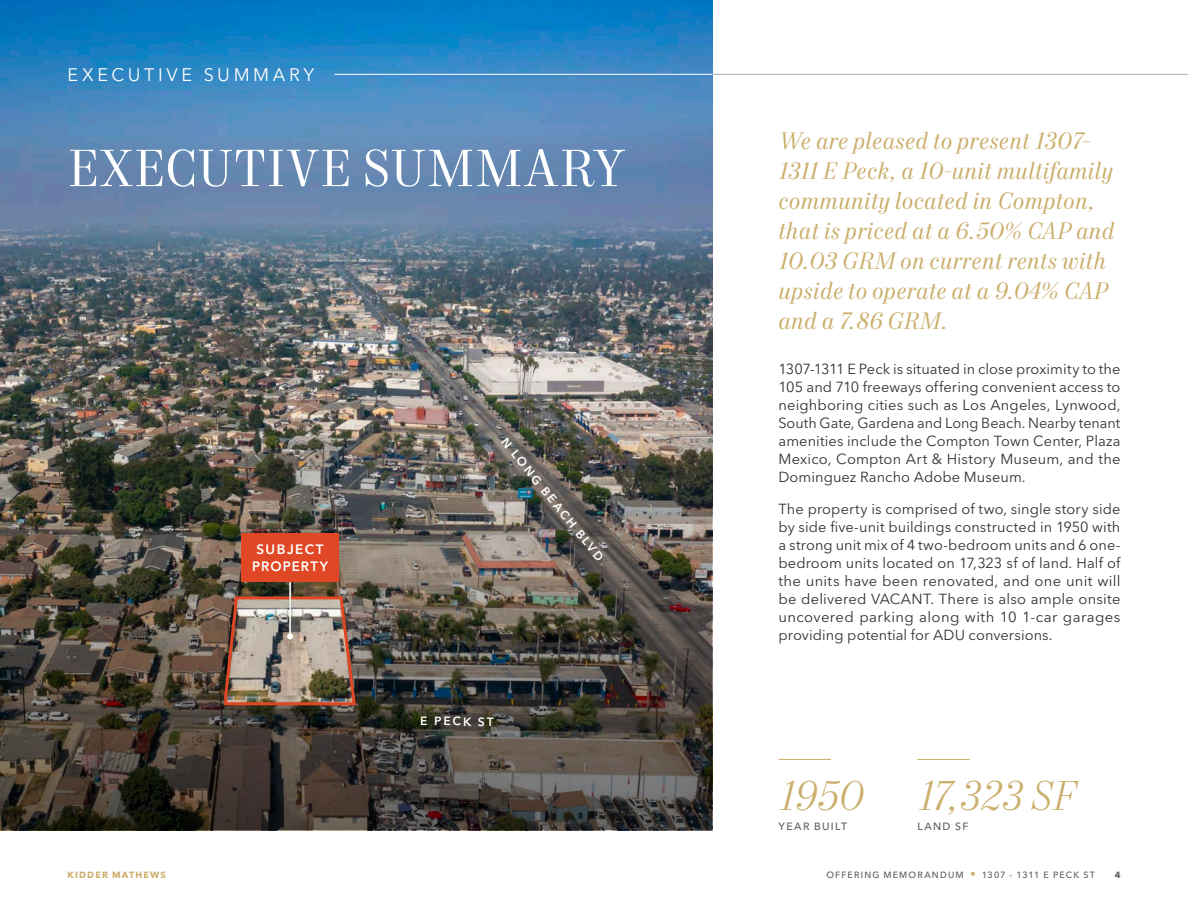
<style>
.page{position:relative;width:1188px;height:918px;background:#fff}
.page>*{position:absolute;margin:0;border:0;box-sizing:border-box;transform-origin:0 0}
.Headline_-_Level_1_-_White_2023{font:52.5px "Mort Modern 08";letter-spacing:.015em;color:#fff}
.Stat_Italic_-_Gold_2023{font:italic 300 42px "Mort Modern 07";color:#cbae6b}
.Callout_Text_-_Italics_-_Gold_2023{font:italic 24px/30px "Mort Modern 08";letter-spacing:.01em;color:#cbae6b}
.Section_Divider_-_Property_Name_-_White_{font:18px "Avenir Next LT Pro";letter-spacing:.2em;color:#fff}
.Body_Copy_-_Charcoal_2023{font:14.55px/18px "Avenir Next LT Pro";letter-spacing:.01em;color:#313234;text-align:justify}
.Subject_Property_Label_-_White_2023{font:600 13.5px/16.5px "Avenir Next LT Pro";letter-spacing:.095em;color:#fff;text-align:center}
.Street_Names_-_White_2023{font:600 12px "Avenir Next LT Pro";color:#fff}
.Stat_Label_-_Ash_2023{font:500 10.5px "Avenir Next LT Pro";letter-spacing:.125em;color:#5e5d5d}
.t1{font:500 9px "Avenir Next LT Pro";letter-spacing:.125em;color:#5e5d5d}
.t2{font:700 9px "Avenir Next LT Pro";letter-spacing:.13em;color:#cbae6b}
.t3{font:700 9px "Avenir Next LT Pro";color:#5e5d5d}
.s1{color:#cbae6b}
</style>
<div class="page">
<img style="left:0;top:0;width:713px;height:830px">
<img style="left:0;top:395px;width:712px;height:435px">
<hr style="left:778px;top:759px;width:53px;height:1px;background:#cbae6b">
<hr style="left:917px;top:759px;width:53px;height:1px;background:#cbae6b">
<hr style="left:289px;top:558px;width:2px;height:78px;background:#fff">
<img style="left:223px;top:595px;width:135px;height:112px">
<div style="left:241px;top:533px;width:98px;height:49px;background:#e04825"></div>
<hr style="left:712px;top:74px;width:476px;height:1px;background:#afabac">
<hr style="left:334px;top:74px;width:378px;height:1px;background:#fff">
<p class="Section_Divider_-_Property_Name_-_White_" style="left:68px;top:64px;width:248px">EXECUTIVE SUMMARY</p>
<p class="Headline_-_Level_1_-_White_2023" style="left:68px;top:137px;width:558px">EXECUTIVE SUMMARY</p>
<p class="Subject_Property_Label_-_White_2023" style="left:252px;top:541px;width:77px">SUBJECT<br>PROPERTY</p>
<p class="Street_Names_-_White_2023" style="left:509px;top:434px;width:156px;rotate:51deg">N LONG BEACH BLVD</p>
<p class="Street_Names_-_White_2023" style="left:420px;top:713px;width:75px;rotate:1deg">E PECK ST</p>
<p class="Callout_Text_-_Italics_-_Gold_2023" style="left:778px;top:128px;width:338px">We are pleased to present 1307-<br>1311 E Peck, a 10-unit multifamily community located in Compton, that is priced at a 6.50% CAP and<br>10.03 GRM on current rents with upside to operate at a 9.04% CAP and a 7.86 GRM.</p>
<p class="Body_Copy_-_Charcoal_2023" style="left:778px;top:360px;width:344px">1307-1311 E Peck is situated in close proximity to the 105 and 710 freeways offering convenient access to neighboring cities such as Los Angeles, Lynwood, South Gate, Gardena and Long Beach. Nearby tenant amenities include the Compton Town Center, Plaza Mexico, Compton Art &amp; History Museum, and the Dominguez Rancho Adobe Museum.</p>
<p class="Body_Copy_-_Charcoal_2023" style="left:778px;top:500px;width:343px">The property is comprised of two, single story side by side five-unit buildings constructed in 1950 with a strong unit mix of 4 two-bedroom units and 6 one&shy;bedroom units located on 17,323 sf of land. Half of the units have been renovated, and one unit will be delivered VACANT. There is also ample onsite uncovered parking along with 10 1-car garages providing potential for ADU conversions.</p>
<p class="Stat_Italic_-_Gold_2023" style="left:778px;top:770px;width:86px">1950</p>
<p class="Stat_Label_-_Ash_2023" style="left:778px;top:820px;width:70px">YEAR BUILT</p>
<p class="Stat_Italic_-_Gold_2023" style="left:917px;top:770px;width:159px">17,323 SF</p>
<p class="Stat_Label_-_Ash_2023" style="left:917px;top:820px;width:53px">LAND SF</p>
<p class="t2" style="left:68px;top:869px;width:100px">KIDDER MATHEWS</p>
<p class="t1" style="left:826px;top:869px;width:270px">OFFERING MEMORANDUM <span class="s1">■</span> 1307 - 1311 E PECK ST</p>
<p class="t3" style="left:1115px;top:869px;width:7px">4</p>
</div>
